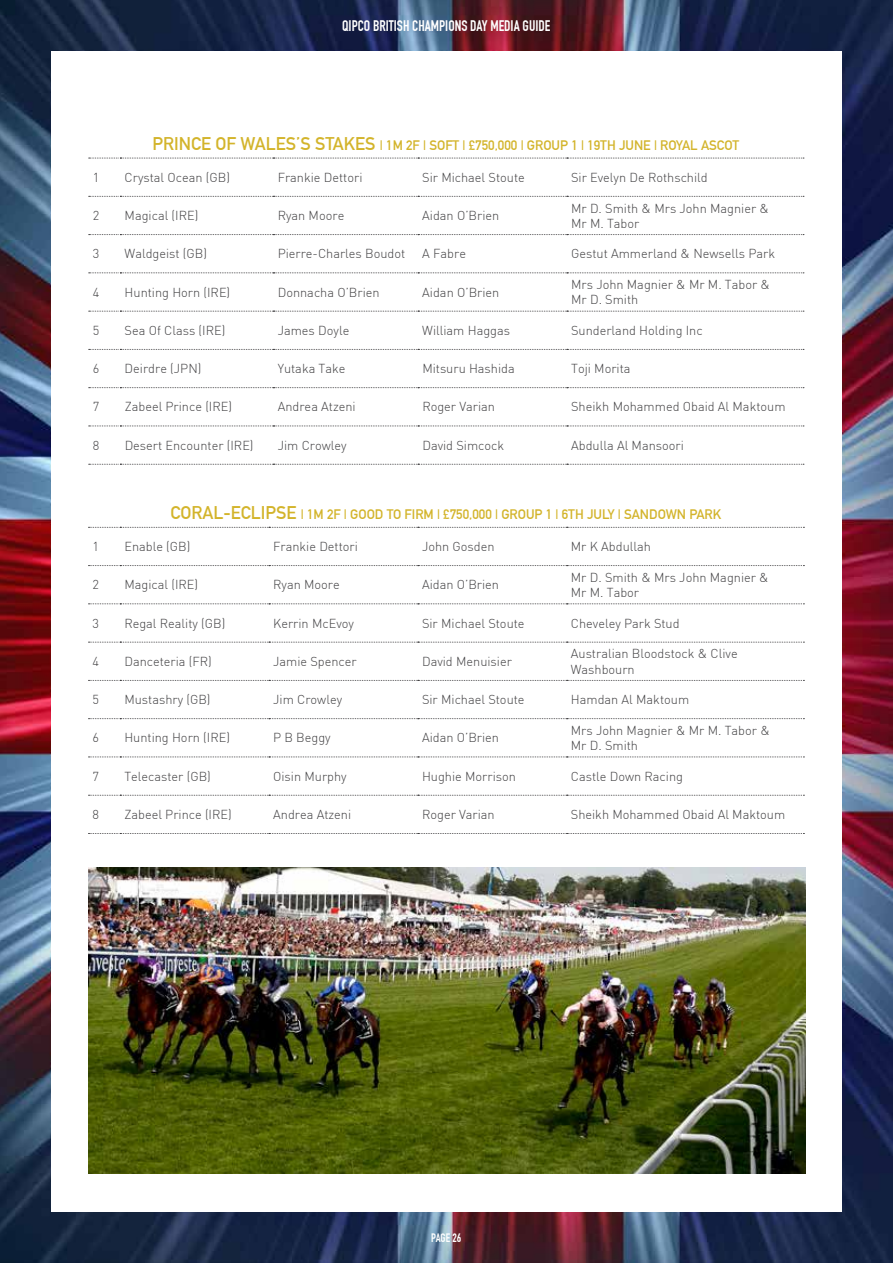
<style>
.page{position:relative;width:893px;height:1263px;background:#fff}
.page>*{position:absolute;margin:0;border:0;box-sizing:border-box;transform-origin:0 0}
.t1{font:700 15px "DIN Condensed";color:#fff}
.t2{font:700 13.5px "DIN Alternate";color:#d3b42b}
.t3{font:300 12.75px/15.3px "DIN";color:#414042}
.t4{font:700 12px "DIN Condensed";color:#fff}
.s1{font-size:18px}
</style>
<div class="page">
<img style="left:0;top:0;width:893px;height:1263px">
<div style="left:51px;top:51px;width:791px;height:1161px;background:#fff"></div>
<svg style="left:89px;top:158px;width:715px;height:1px"></svg>
<svg style="left:89px;top:196px;width:715px;height:1px"></svg>
<svg style="left:89px;top:234px;width:715px;height:1px"></svg>
<svg style="left:89px;top:273px;width:715px;height:1px"></svg>
<svg style="left:89px;top:311px;width:715px;height:1px"></svg>
<svg style="left:89px;top:349px;width:715px;height:1px"></svg>
<svg style="left:89px;top:387px;width:715px;height:1px"></svg>
<svg style="left:89px;top:426px;width:715px;height:1px"></svg>
<svg style="left:89px;top:464px;width:715px;height:1px"></svg>
<img style="left:88px;top:867px;width:718px;height:307px">
<svg style="left:88px;top:527px;width:716px;height:1px"></svg>
<svg style="left:88px;top:565px;width:716px;height:1px"></svg>
<svg style="left:88px;top:604px;width:716px;height:1px"></svg>
<svg style="left:88px;top:642px;width:716px;height:1px"></svg>
<svg style="left:88px;top:680px;width:716px;height:1px"></svg>
<svg style="left:88px;top:718px;width:716px;height:1px"></svg>
<svg style="left:88px;top:757px;width:716px;height:1px"></svg>
<svg style="left:88px;top:795px;width:716px;height:1px"></svg>
<svg style="left:88px;top:833px;width:716px;height:1px"></svg>
<p class="t1" style="left:342px;top:17px;width:210px">QIPCO BRITISH CHAMPIONS DAY MEDIA GUIDE</p>
<p class="t2" style="left:152px;top:135px;width:588px"><span class="s1">PRINCE OF WALES’S STAKES</span> | 1M 2F | SOFT | £750,000 | GROUP 1 | 19TH JUNE | ROYAL ASCOT</p>
<p class="t3" style="left:93px;top:170px;width:8px">1</p>
<p class="t3" style="left:125px;top:170px;width:107px">Crystal Ocean (GB)</p>
<p class="t3" style="left:278px;top:170px;width:86px">Frankie Dettori</p>
<p class="t3" style="left:422px;top:170px;width:104px">Sir Michael Stoute</p>
<p class="t3" style="left:571px;top:170px;width:138px">Sir Evelyn De Rothschild</p>
<p class="t3" style="left:93px;top:208px;width:8px">2</p>
<p class="t3" style="left:125px;top:208px;width:75px">Magical (IRE)</p>
<p class="t3" style="left:278px;top:208px;width:68px">Ryan Moore</p>
<p class="t3" style="left:422px;top:208px;width:79px">Aidan O’Brien</p>
<p class="t3" style="left:571px;top:200px;width:199px">Mr D. Smith &amp; Mrs John Magnier &amp;<br>Mr M. Tabor</p>
<p class="t3" style="left:93px;top:246px;width:8px">3</p>
<p class="t3" style="left:125px;top:246px;width:84px">Waldgeist (GB)</p>
<p class="t3" style="left:278px;top:246px;width:129px">Pierre-Charles Boudot</p>
<p class="t3" style="left:422px;top:246px;width:45px">A Fabre</p>
<p class="t3" style="left:571px;top:246px;width:205px">Gestut Ammerland &amp; Newsells Park</p>
<p class="t3" style="left:93px;top:284px;width:8px">4</p>
<p class="t3" style="left:125px;top:284px;width:107px">Hunting Horn (IRE)</p>
<p class="t3" style="left:278px;top:284px;width:103px">Donnacha O’Brien</p>
<p class="t3" style="left:422px;top:284px;width:79px">Aidan O’Brien</p>
<p class="t3" style="left:571px;top:277px;width:200px">Mrs John Magnier &amp; Mr M. Tabor &amp;<br>Mr D. Smith</p>
<p class="t3" style="left:93px;top:323px;width:8px">5</p>
<p class="t3" style="left:125px;top:323px;width:102px">Sea Of Class (IRE)</p>
<p class="t3" style="left:278px;top:323px;width:73px">James Doyle</p>
<p class="t3" style="left:422px;top:323px;width:89px">William Haggas</p>
<p class="t3" style="left:571px;top:323px;width:133px">Sunderland Holding Inc</p>
<p class="t3" style="left:93px;top:361px;width:8px">6</p>
<p class="t3" style="left:125px;top:361px;width:78px">Deirdre (JPN)</p>
<p class="t3" style="left:278px;top:361px;width:69px">Yutaka Take</p>
<p class="t3" style="left:422px;top:361px;width:94px">Mitsuru Hashida</p>
<p class="t3" style="left:571px;top:361px;width:61px">Toji Morita</p>
<p class="t3" style="left:93px;top:399px;width:8px">7</p>
<p class="t3" style="left:125px;top:399px;width:109px">Zabeel Prince (IRE)</p>
<p class="t3" style="left:278px;top:399px;width:80px">Andrea Atzeni</p>
<p class="t3" style="left:422px;top:399px;width:74px">Roger Varian</p>
<p class="t3" style="left:571px;top:399px;width:216px">Sheikh Mohammed Obaid Al Maktoum</p>
<p class="t3" style="left:93px;top:437px;width:8px">8</p>
<p class="t3" style="left:125px;top:437px;width:130px">Desert Encounter (IRE)</p>
<p class="t3" style="left:278px;top:437px;width:70px">Jim Crowley</p>
<p class="t3" style="left:422px;top:437px;width:83px">David Simcock</p>
<p class="t3" style="left:571px;top:437px;width:114px">Abdulla Al Mansoori</p>
<p class="t2" style="left:171px;top:504px;width:552px"><span class="s1">CORAL-ECLIPSE</span> | 1M 2F | GOOD TO FIRM | £750,000 | GROUP 1 | 6TH JULY | SANDOWN PARK</p>
<p class="t3" style="left:92px;top:539px;width:8px">1</p>
<p class="t3" style="left:124px;top:539px;width:67px">Enable (GB)</p>
<p class="t3" style="left:273px;top:539px;width:86px">Frankie Dettori</p>
<p class="t3" style="left:422px;top:539px;width:74px">John Gosden</p>
<p class="t3" style="left:571px;top:539px;width:82px">Mr K Abdullah</p>
<p class="t3" style="left:92px;top:577px;width:8px">2</p>
<p class="t3" style="left:124px;top:577px;width:75px">Magical (IRE)</p>
<p class="t3" style="left:273px;top:577px;width:68px">Ryan Moore</p>
<p class="t3" style="left:422px;top:577px;width:79px">Aidan O’Brien</p>
<p class="t3" style="left:571px;top:569px;width:199px">Mr D. Smith &amp; Mrs John Magnier &amp;<br>Mr M. Tabor</p>
<p class="t3" style="left:92px;top:615px;width:8px">3</p>
<p class="t3" style="left:124px;top:615px;width:103px">Regal Reality (GB)</p>
<p class="t3" style="left:273px;top:615px;width:82px">Kerrin McEvoy</p>
<p class="t3" style="left:422px;top:615px;width:104px">Sir Michael Stoute</p>
<p class="t3" style="left:571px;top:615px;width:110px">Cheveley Park Stud</p>
<p class="t3" style="left:92px;top:654px;width:8px">4</p>
<p class="t3" style="left:124px;top:654px;width:89px">Danceteria (FR)</p>
<p class="t3" style="left:273px;top:654px;width:85px">Jamie Spencer</p>
<p class="t3" style="left:422px;top:654px;width:91px">David Menuisier</p>
<p class="t3" style="left:571px;top:646px;width:168px">Australian Bloodstock &amp; Clive<br>Washbourn</p>
<p class="t3" style="left:92px;top:692px;width:8px">5</p>
<p class="t3" style="left:124px;top:692px;width:88px">Mustashry (GB)</p>
<p class="t3" style="left:273px;top:692px;width:70px">Jim Crowley</p>
<p class="t3" style="left:422px;top:692px;width:104px">Sir Michael Stoute</p>
<p class="t3" style="left:571px;top:692px;width:120px">Hamdan Al Maktoum</p>
<p class="t3" style="left:92px;top:730px;width:8px">6</p>
<p class="t3" style="left:124px;top:730px;width:107px">Hunting Horn (IRE)</p>
<p class="t3" style="left:273px;top:730px;width:59px">P B Beggy</p>
<p class="t3" style="left:422px;top:730px;width:79px">Aidan O’Brien</p>
<p class="t3" style="left:571px;top:722px;width:200px">Mrs John Magnier &amp; Mr M. Tabor &amp;<br>Mr D. Smith</p>
<p class="t3" style="left:92px;top:768px;width:8px">7</p>
<p class="t3" style="left:124px;top:768px;width:88px">Telecaster (GB)</p>
<p class="t3" style="left:273px;top:768px;width:75px">Oisin Murphy</p>
<p class="t3" style="left:422px;top:768px;width:95px">Hughie Morrison</p>
<p class="t3" style="left:571px;top:768px;width:114px">Castle Down Racing</p>
<p class="t3" style="left:92px;top:807px;width:8px">8</p>
<p class="t3" style="left:124px;top:807px;width:109px">Zabeel Prince (IRE)</p>
<p class="t3" style="left:273px;top:807px;width:80px">Andrea Atzeni</p>
<p class="t3" style="left:422px;top:807px;width:74px">Roger Varian</p>
<p class="t3" style="left:571px;top:807px;width:216px">Sheikh Mohammed Obaid Al Maktoum</p>
<p class="t4" style="left:431px;top:1230px;width:32px">PAGE 26</p>
</div>
